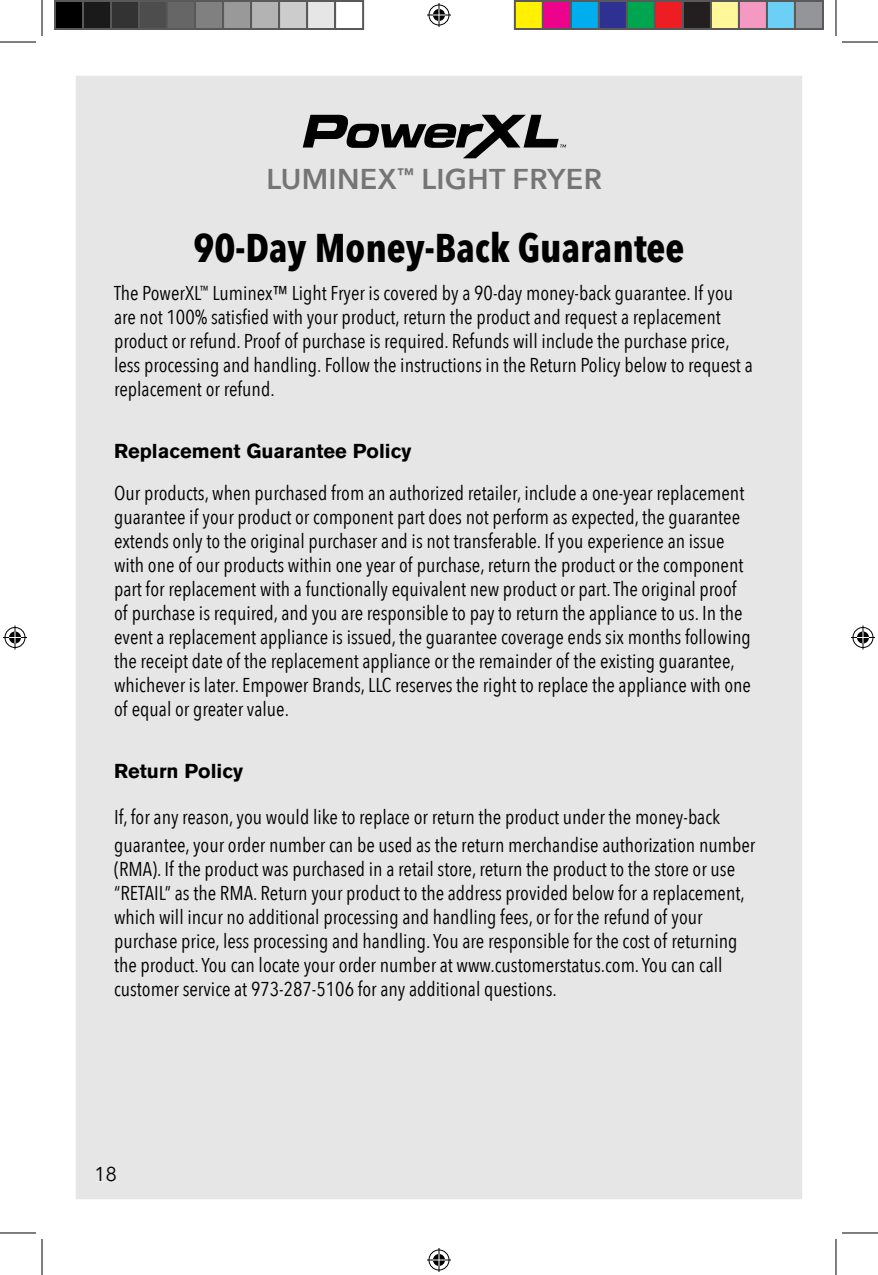
<style>
.page{position:relative;width:878px;height:1275px;background:#fff}
.page>*{position:absolute;margin:0;border:0;box-sizing:border-box;transform-origin:0 0}
.t1{font:700 40px "Avenir Next Condensed";color:#000}
.t2{font:600 28.6px "Avenir Next";letter-spacing:.01em;color:#757575}
.t3{font:20px/24px "Avenir Next Condensed";color:#000}
.t4{font:700 20px "Akzidenz Grotesk BQ";color:#000}
.t5{font:20px "Avenir Next";color:#000}
</style>
<div class="page">
<div style="left:76px;top:76px;width:726px;height:1123px;background:#e6e6e6"></div>
<svg style="left:303px;top:115px;width:263px;height:43px;background:#8d8d8d"></svg>
<hr style="left:0;top:42px;width:36px;height:1px;background:#000">
<hr style="left:842px;top:42px;width:36px;height:1px;background:#000">
<hr style="left:0;top:1232px;width:36px;height:1px;background:#000">
<hr style="left:842px;top:1232px;width:36px;height:1px;background:#000">
<hr style="left:42px;top:0;width:1px;height:36px;background:#000">
<hr style="left:42px;top:1239px;width:1px;height:36px;background:#000">
<hr style="left:835px;top:0;width:1px;height:36px;background:#000">
<hr style="left:835px;top:1239px;width:1px;height:36px;background:#000">
<svg style="left:427px;top:3px;width:24px;height:24px"></svg>
<svg style="left:427px;top:1248px;width:24px;height:24px"></svg>
<svg style="left:3px;top:625px;width:24px;height:24px"></svg>
<svg style="left:851px;top:625px;width:24px;height:24px"></svg>
<div style="left:55px;top:1px;width:28px;height:28px;background:#000"></div>
<div style="left:54px;top:0;width:30px;height:30px;border:2px solid #595959"></div>
<div style="left:83px;top:1px;width:28px;height:28px;background:#1a1a1a"></div>
<div style="left:82px;top:0;width:30px;height:30px;border:2px solid #595959"></div>
<div style="left:111px;top:1px;width:28px;height:28px;background:#333"></div>
<div style="left:110px;top:0;width:30px;height:30px;border:2px solid #595959"></div>
<div style="left:139px;top:1px;width:28px;height:28px;background:#4d4d4d"></div>
<div style="left:138px;top:0;width:30px;height:30px;border:2px solid #595959"></div>
<div style="left:167px;top:1px;width:28px;height:28px;background:#666"></div>
<div style="left:166px;top:0;width:30px;height:30px;border:2px solid #595959"></div>
<div style="left:195px;top:1px;width:28px;height:28px;background:#808080"></div>
<div style="left:194px;top:0;width:30px;height:30px;border:2px solid #595959"></div>
<div style="left:223px;top:1px;width:28px;height:28px;background:#999"></div>
<div style="left:222px;top:0;width:30px;height:30px;border:2px solid #595959"></div>
<div style="left:251px;top:1px;width:28px;height:28px;background:#b3b3b3"></div>
<div style="left:250px;top:0;width:30px;height:30px;border:2px solid #595959"></div>
<div style="left:279px;top:1px;width:28px;height:28px;background:#ccc"></div>
<div style="left:278px;top:0;width:30px;height:30px;border:2px solid #595959"></div>
<div style="left:307px;top:1px;width:28px;height:28px;background:#e6e6e6"></div>
<div style="left:306px;top:0;width:30px;height:30px;border:2px solid #595959"></div>
<div style="left:334px;top:0;width:30px;height:30px;border:2px solid #595959"></div>
<div style="left:515px;top:1px;width:28px;height:28px;background:#fff101"></div>
<div style="left:514px;top:0;width:30px;height:30px;border:2px solid #595959"></div>
<div style="left:543px;top:1px;width:28px;height:28px;background:#ed028c"></div>
<div style="left:542px;top:0;width:30px;height:30px;border:2px solid #595959"></div>
<div style="left:571px;top:1px;width:28px;height:28px;background:#00aeef"></div>
<div style="left:570px;top:0;width:30px;height:30px;border:2px solid #595959"></div>
<div style="left:599px;top:1px;width:28px;height:28px;background:#2e3092"></div>
<div style="left:598px;top:0;width:30px;height:30px;border:2px solid #595959"></div>
<div style="left:627px;top:1px;width:28px;height:28px;background:#00a54f"></div>
<div style="left:626px;top:0;width:30px;height:30px;border:2px solid #595959"></div>
<div style="left:655px;top:1px;width:28px;height:28px;background:#ee1d23"></div>
<div style="left:654px;top:0;width:30px;height:30px;border:2px solid #595959"></div>
<div style="left:683px;top:1px;width:28px;height:28px;background:#231f20"></div>
<div style="left:682px;top:0;width:30px;height:30px;border:2px solid #595959"></div>
<div style="left:711px;top:1px;width:28px;height:28px;background:#fff79a"></div>
<div style="left:710px;top:0;width:30px;height:30px;border:2px solid #595959"></div>
<div style="left:739px;top:1px;width:28px;height:28px;background:#f499c2"></div>
<div style="left:738px;top:0;width:30px;height:30px;border:2px solid #595959"></div>
<div style="left:767px;top:1px;width:28px;height:28px;background:#6bcff6"></div>
<div style="left:766px;top:0;width:30px;height:30px;border:2px solid #595959"></div>
<div style="left:795px;top:1px;width:28px;height:28px;background:#939598"></div>
<div style="left:794px;top:0;width:30px;height:30px;border:2px solid #595959"></div>
<h2 class="t2" style="left:267px;top:155px;width:337px">LUMINEX<sup>™</sup> LIGHT FRYER</h2>
<h1 class="t1" style="left:193px;top:223px;width:492px">90-Day Money-Back Guarantee</h1>
<p class="t3" style="left:114px;top:280px;width:640px">The PowerXL<sup>™</sup> Luminex™ Light Fryer is covered by a 90-day money-back guarantee. If you are not 100% satisfied with your product, return the product and request a replacement product or refund. Proof of purchase is required. Refunds will include the purchase price, less processing and handling. Follow the instructions in the Return Policy below to request a replacement or refund.</p>
<p class="t4" style="left:114px;top:440px;width:299px">Replacement Guarantee Policy</p>
<p class="t3" style="left:114px;top:480px;width:638px">Our products, when purchased from an authorized retailer, include a one-year replacement guarantee if your product or component part does not perform as expected, the guarantee extends only to the original purchaser and is not transferable. If you experience an issue with one of our products within one year of purchase, return the product or the component part for replacement with a functionally equivalent new product or part. The original proof of purchase is required, and you are responsible to pay to return the appliance to us. In the event a replacement appliance is issued, the guarantee coverage ends six months following the receipt date of the replacement appliance or the remainder of the existing guarantee, whichever is later. Empower Brands, LLC reserves the right to replace the appliance with one of equal or greater value.</p>
<p class="t4" style="left:114px;top:760px;width:131px">Return Policy</p>
<p class="t3" style="left:114px;top:802px;width:643px;line-height:28px">If, for any reason, you would like to replace or return the product under the money-back guarantee, your order number can be used as the return merchandise authorization number</p>
<p class="t3" style="left:114px;top:856px;width:632px">(RMA). If the product was purchased in a retail store, return the product to the store or use “RETAIL” as the RMA. Return your product to the address provided below for a replacement, which will incur no additional processing and handling fees, or for the refund of your purchase price, less processing and handling. You are responsible for the cost of returning the product. You can locate your order number at www.customerstatus.com. You can call customer service at 973-287-5106 for any additional questions.</p>
<p class="t5" style="left:94px;top:1157px;width:25px">18</p>
</div>
